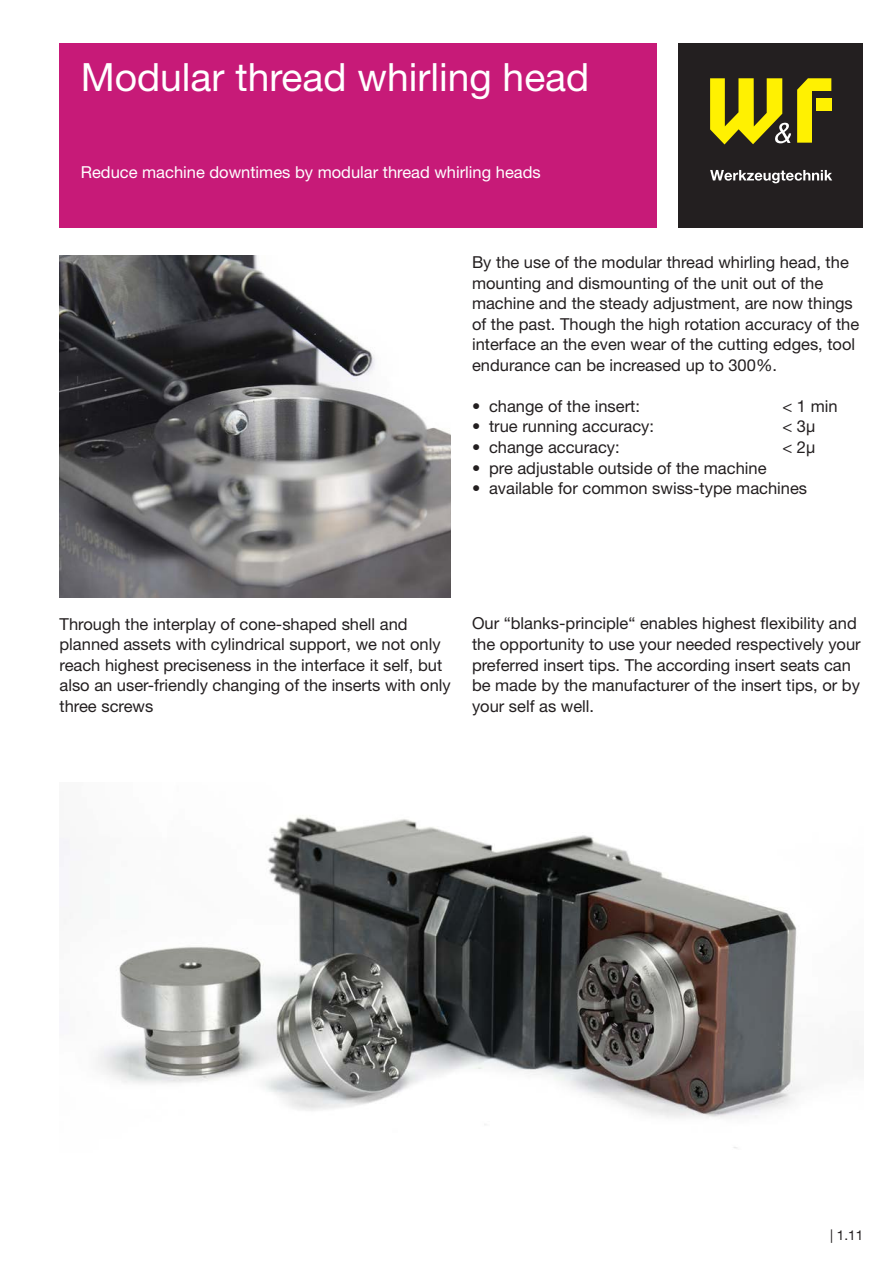
<style>
.page{position:relative;width:893px;height:1263px;background:#fff}
.page>*{position:absolute;margin:0;border:0;box-sizing:border-box;transform-origin:0 0}
.t1{font:39px "Helvetica Neue LT";color:#fff}
.t2{font:16.5px/20.5px "Helvetica Neue LT";color:#231f20}
.t3{font:16.5px "Helvetica Neue LT";color:#fff}
.t4{font:13.5px "Helvetica Neue LT";color:#231f20}
</style>
<div class="page">
<div style="left:60px;top:43px;width:597px;height:184px;background:#c71a78"></div>
<div style="left:678px;top:43px;width:185px;height:184px;background:#231f20"></div>
<svg style="left:710px;top:170px;width:122px;height:13px"></svg>
<svg style="left:797px;top:78px;width:34px;height:65px"></svg>
<div style="left:816px;top:98px;width:15px;height:12px;background:#fff101"></div>
<svg style="left:710px;top:78px;width:81px;height:66px"></svg>
<img style="left:60px;top:817px;width:744px;height:331px">
<img style="left:60px;top:255px;width:391px;height:342px">
<h1 class="t1" style="left:81px;top:54px;width:510px">Modular thread whirling head</h1>
<p class="t3" style="left:81px;top:162px;width:461px">Reduce machine downtimes by modular thread whirling heads</p>
<p class="t2" style="left:472px;top:252px;width:389px">By the use of the modular thread whirling head, the mounting and dismounting of the unit out of the machine and the steady adjustment, are now things of the past. Though the high rotation accuracy of the interface an the even wear of the cutting edges, tool endurance can be increased up to 300%.</p>
<p class="t2" style="left:472px;top:396px;width:169px">• change of the insert:</p>
<p class="t2" style="left:782px;top:396px;width:57px">&lt; 1 min</p>
<p class="t2" style="left:472px;top:416px;width:184px">• true running accuracy:</p>
<p class="t2" style="left:782px;top:416px;width:34px">&lt; 3µ</p>
<p class="t2" style="left:472px;top:437px;width:149px">• change accuracy:</p>
<p class="t2" style="left:782px;top:437px;width:34px">&lt; 2µ</p>
<p class="t2" style="left:472px;top:457px;width:296px">• pre adjustable outside of the machine</p>
<p class="t2" style="left:472px;top:478px;width:337px">• available for common swiss-type machines</p>
<p class="t2" style="left:60px;top:613px;width:393px">Through the interplay of cone-shaped shell and planned assets with cylindrical support, we not only reach highest preciseness in the interface it self, but also an user-friendly changing of the inserts with only three screws</p>
<p class="t2" style="left:472px;top:613px;width:390px">Our “blanks-principle“ enables highest flexibility and the opportunity to use your needed respectively your preferred insert tips. The according insert seats can be made by the manufacturer of the insert tips, or by your self as well.</p>
<p class="t4" style="left:830px;top:1227px;width:35px">| 1.11</p>
</div>
